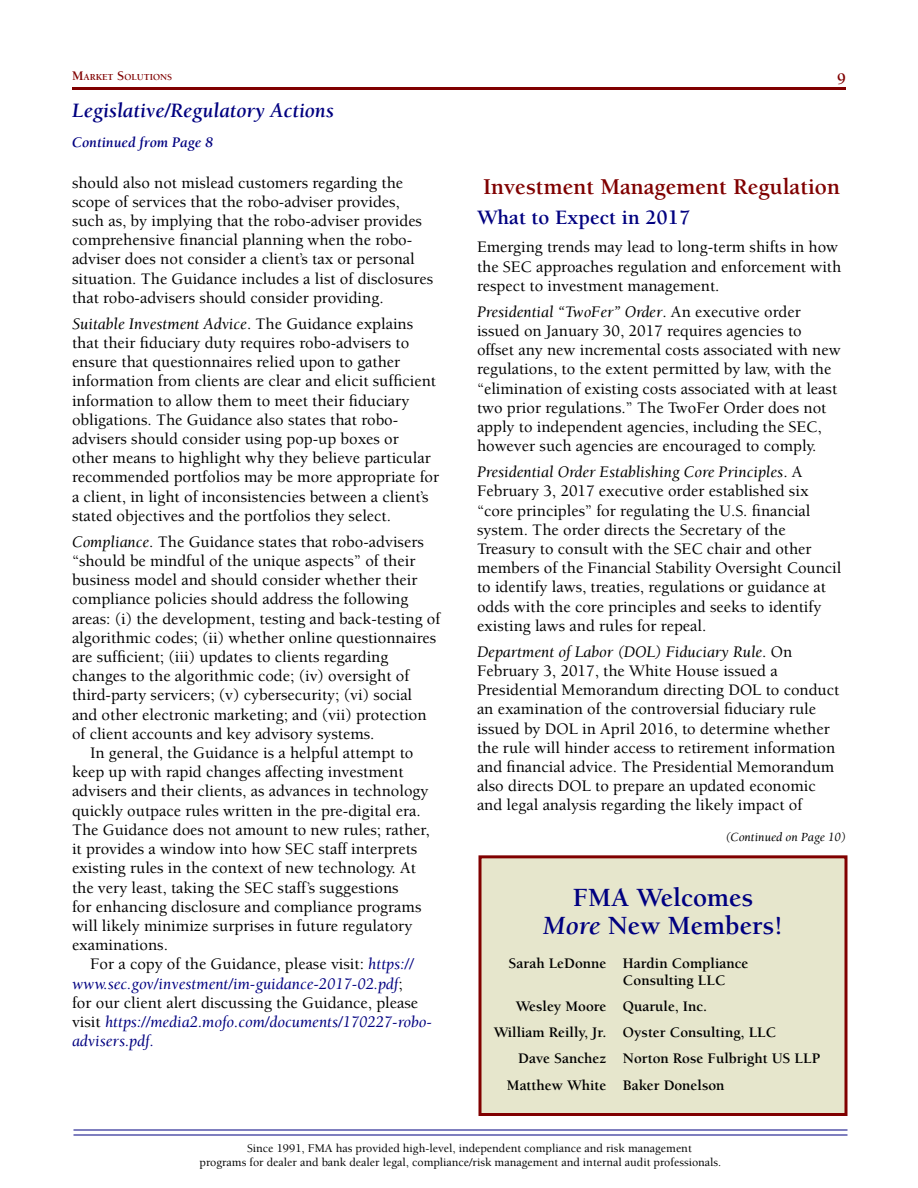
<style>
.page{position:relative;width:918px;height:1188px;background:#fff}
.page>*{position:absolute;margin:0;border:0;box-sizing:border-box;transform-origin:0 0}
.t1{font:700 27px/29px "Berkeley";color:#000080;text-align:center}
.t2{font:700 23.25px "Berkeley";color:#800000}
.t3{font:italic 700 21px "Berkeley";color:#000080}
.t4{font:700 21px "Berkeley";color:#000080}
.t5{font:500 16.5px/19.2px "Berkeley";color:#000}
.t6{font:italic 16.5px "Berkeley";color:#000080}
.t7{font:700 16.5px "Berkeley";color:#800000}
.t8{font:700 15px/16.5px "Berkeley";color:#000}
.t9{font:italic 700 15px "Berkeley";color:#000080}
.t10{font:italic 12.75px "Berkeley";color:#000}
.t11{font:500 12px/13.5px "Berkeley";color:#000}
.t12{font:700 9.45px "Berkeley";color:#800000}
.s1{font-size:13.5px}
.s2{font-weight:400;font-style:italic}
.s3{font-weight:400;font-style:italic;color:#000080}
.s4{font-weight:500;font-style:normal;color:#000}
.s5{font-style:italic}
</style>
<div class="page">
<hr style="left:72px;top:87px;width:774px;height:3px;background:#800000">
<hr style="left:74px;top:1129px;width:774px;height:2px;background:#000080">
<hr style="left:74px;top:1134px;width:774px;height:2px;background:#000080">
<div style="left:478px;top:855px;width:370px;height:261px;background:#e6e6cc;border:3px solid #800000"></div>
<p class="t12" style="left:72px;top:72px;width:101px"><span class="s1">M</span>ARKET <span class="s1">S</span>OLUTIONS</p>
<p class="t7" style="left:837px;top:70px;width:10px">9</p>
<p class="t3" style="left:72px;top:100px;width:264px">Legislative/Regulatory Actions</p>
<p class="t9" style="left:72px;top:135px;width:143px">Continued from Page 8</p>
<p class="t5" style="left:72px;top:173px;width:363px">should also not mislead customers regarding the scope of services that the robo-adviser provides, such as, by implying that the robo-adviser provides comprehensive financial planning when the robo&shy;adviser does not consider a client’s tax or personal situation. The Guidance includes a list of disclosures that robo-advisers should consider providing.</p>
<p class="t5" style="left:72px;top:314px;width:369px"><span class="s2">Suitable Investment Advice</span>. The Guidance explains that their fiduciary duty requires robo-advisers to ensure that questionnaires relied upon to gather information from clients are clear and elicit sufficient information to allow them to meet their fiduciary obligations. The Guidance also states that robo&shy;advisers should consider using pop-up boxes or other means to highlight why they believe particular recommended portfolios may be more appropriate for a client, in light of inconsistencies between a client’s stated objectives and the portfolios they select.</p>
<p class="t5" style="left:72px;top:532px;width:353px"><span class="s2">Compliance</span>. The Guidance states that robo-advisers</p>
<p class="t5" style="left:72px;top:552px;width:345px">“should be mindful of the unique aspects” of their</p>
<p class="t5" style="left:72px;top:571px;width:347px">business model and should consider whether their</p>
<p class="t5" style="left:72px;top:590px;width:338px">compliance policies should address the following</p>
<p class="t5" style="left:72px;top:609px;width:370px">areas: (i) the development, testing and back-testing of</p>
<p class="t5" style="left:72px;top:628px;width:366px">algorithmic codes; (ii) whether online questionnaires</p>
<p class="t5" style="left:72px;top:648px;width:318px">are sufficient; (iii) updates to clients regarding</p>
<p class="t5" style="left:72px;top:667px;width:339px">changes to the algorithmic code; (iv) oversight of</p>
<p class="t5" style="left:72px;top:686px;width:342px">third-party servicers; (v) cybersecurity; (vi) social</p>
<p class="t5" style="left:72px;top:705px;width:356px">and other electronic marketing; and (vii) protection</p>
<p class="t5" style="left:72px;top:724px;width:304px">of client accounts and key advisory systems.</p>
<p class="t5" style="left:90px;top:744px;width:325px">In general, the Guidance is a helpful attempt to</p>
<p class="t5" style="left:72px;top:763px;width:333px">keep up with rapid changes affecting investment</p>
<p class="t5" style="left:72px;top:782px;width:358px">advisers and their clients, as advances in technology</p>
<p class="t5" style="left:72px;top:801px;width:350px">quickly outpace rules written in the pre-digital era.</p>
<p class="t5" style="left:72px;top:820px;width:359px">The Guidance does not amount to new rules; rather,</p>
<p class="t5" style="left:72px;top:840px;width:347px">it provides a window into how SEC staff interprets</p>
<p class="t5" style="left:72px;top:859px;width:345px">existing rules in the context of new technology. At</p>
<p class="t5" style="left:72px;top:878px;width:328px">the very least, taking the SEC staff’s suggestions</p>
<p class="t5" style="left:72px;top:897px;width:351px">for enhancing disclosure and compliance programs</p>
<p class="t5" style="left:72px;top:916px;width:342px">will likely minimize surprises in future regulatory</p>
<p class="t5" style="left:72px;top:936px;width:97px">examinations.</p>
<p class="t5" style="left:90px;top:955px;width:325px">For a copy of the Guidance, please visit: <span class="s3">https://</span></p>
<p class="t6" style="left:72px;top:975px;width:332px">www.sec.gov/investment/im-guidance-2017-02.pdf<span class="s4">;</span></p>
<p class="t5" style="left:72px;top:993px;width:348px">for our client alert discussing the Guidance, please</p>
<p class="t6" style="left:72px;top:1013px;width:361px"><span class="s4">visit</span> https://media2.mofo.com/documents/170227-robo-</p>
<p class="t6" style="left:72px;top:1032px;width:83px">advisers.pdf.</p>
<h2 class="t2" style="left:483px;top:175px;width:358px">Investment Management Regulation</h2>
<p class="t4" style="left:477px;top:206px;width:215px">What to Expect in 2017</p>
<p class="t5" style="left:477px;top:238px;width:366px">Emerging trends may lead to long-term shifts in how the SEC approaches regulation and enforcement with respect to investment management.</p>
<p class="t5" style="left:477px;top:302px;width:365px"><span class="s2">Presidential “TwoFer” Order</span>. An executive order issued on January 30, 2017 requires agencies to offset any new incremental costs associated with new regulations, to the extent permitted by law, with the “elimination of existing costs associated with at least two prior regulations.” The TwoFer Order does not apply to independent agencies, including the SEC, however such agencies are encouraged to comply.</p>
<p class="t5" style="left:477px;top:463px;width:366px"><span class="s2">Presidential Order Establishing Core Principles</span>. A February 3, 2017 executive order established six “core principles” for regulating the U.S. financial system. The order directs the Secretary of the Treasury to consult with the SEC chair and other members of the Financial Stability Oversight Council to identify laws, treaties, regulations or guidance at odds with the core principles and seeks to identify existing laws and rules for repeal.</p>
<p class="t5" style="left:477px;top:642px;width:364px"><span class="s2">Department of Labor (DOL) Fiduciary Rule</span>. On February 3, 2017, the White House issued a Presidential Memorandum directing DOL to conduct an examination of the controversial fiduciary rule issued by DOL in April 2016, to determine whether the rule will hinder access to retirement information and financial advice. The Presidential Memorandum also directs DOL to prepare an updated economic and legal analysis regarding the likely impact of</p>
<p class="t10" style="left:725px;top:830px;width:122px">(Continued on Page 10)</p>
<h1 class="t1" style="left:543px;top:883px;width:241px">FMA Welcomes<br><span class="s5">More</span> New Members!</h1>
<p class="t8" style="left:623px;top:955px;width:127px;text-indent:-114px">Sarah LeDonne Hardin Compliance<br>Consulting LLC</p>
<p class="t8" style="left:516px;top:998px;width:193px">Wesley Moore Quarule, Inc.</p>
<p class="t8" style="left:494px;top:1024px;width:284px">William Reilly, Jr. Oyster Consulting, LLC</p>
<p class="t8" style="left:518px;top:1051px;width:303px">Dave Sanchez Norton Rose Fulbright US LLP</p>
<p class="t8" style="left:507px;top:1077px;width:219px">Matthew White Baker Donelson</p>
<p class="t11" style="left:200px;top:1142px;width:523px;text-indent:48px">Since 1991, FMA has provided high-level, independent compliance and risk management programs for dealer and bank dealer legal, compliance/risk management and internal audit professionals.</p>
</div>
